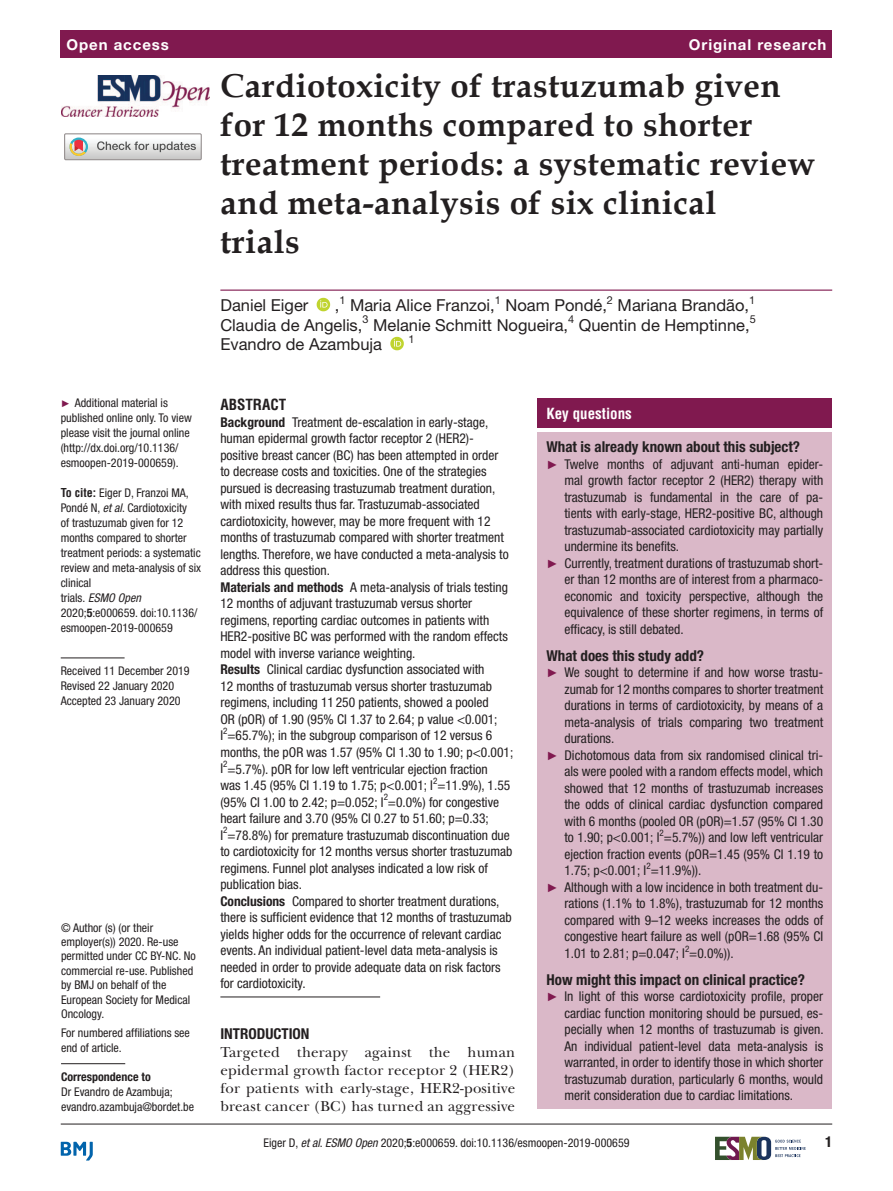
<style>
.page{position:relative;width:893px;height:1191px;background:#fff}
.page>*{position:absolute;margin:0;border:0;box-sizing:border-box;transform-origin:0 0}
.t1{font:700 33px/39px "Book Antiqua";letter-spacing:.015em;color:#231f20}
.t2{font:16.5px "Helvetica Neue LT Std";color:#231f20}
.t3{font:15px/18px "New Baskerville";letter-spacing:.015em;color:#231f20;text-align:justify}
.t4{font:700 condensed 15px "Helvetica Neue LT Std";color:#231f20}
.t5{font:700 15px "Helvetica Neue LT Std";letter-spacing:.065em;color:#fff}
.t6{font:700 condensed 15px "Helvetica";color:#fff}
.t7{font:700 condensed 15px "Helvetica";color:#231f20}
.t8{font:condensed 13.5px/16.5px "Helvetica Neue LT Std";color:#231f20}
.t9{font:condensed 12px/15px "Helvetica Neue LT Std";color:#231f20}
.t10{font:700 condensed 12px "Helvetica Neue LT Std";color:#231f20}
.t11{font:10.95px "Helvetica Neue LT Std";color:#231f20}
.s1{font-family:"Arial";font-stretch:normal;font-size:9.75px;color:#80194f}
.s2{font-family:"Helvetica LT Std";font-weight:700}
.s3{font-style:italic}
.s4{font-weight:700}
.s5{font-family:"Arial";font-stretch:normal;font-size:12px;color:#80194f}
</style>
<div class="page">
<hr style="left:61px;top:1123px;width:771px;height:1px;background:#231f20">
<svg style="left:715px;top:1136px;width:91px;height:24px"></svg>
<svg style="left:61px;top:1141px;width:32px;height:19px"></svg>
<div style="left:61px;top:31px;width:771px;height:27px;background:#80194f"></div>
<div style="left:64px;top:133px;width:138px;height:27px;border:1px solid #969090"></div>
<svg style="left:65px;top:134px;width:136px;height:26px"></svg>
<img style="left:62px;top:76px;width:148px;height:41px">
<hr style="left:220px;top:289px;width:612px;height:2px;background:#80194f">
<svg style="left:317px;top:298px;width:13px;height:13px"></svg>
<svg style="left:390px;top:337px;width:14px;height:13px"></svg>
<hr style="left:61px;top:657px;width:64px;height:1px;background:#231f20">
<hr style="left:61px;top:1063px;width:64px;height:1px;background:#231f20">
<hr style="left:220px;top:996px;width:160px;height:1px;background:#231f20">
<div style="left:537px;top:398px;width:295px;height:30px;background:#80194f"></div>
<div style="left:537px;top:432px;width:295px;height:677px;background:#dab8c8"></div>
<p class="t5" style="left:66px;top:35px;width:104px">Open access</p>
<p class="t9" style="left:61px;top:395px;width:133px"><span class="s1">►</span> Additional material is published online only. To view please visit the journal online (http://dx.doi.org/10.1136/ esmoopen-2019-000659).</p>
<p class="t9" style="left:61px;top:485px;width:142px"><span class="s2">To cite:</span> Eiger D, Franzoi MA,<br>Pondé N, <span class="s3">et al</span>. Cardiotoxicity<br>of trastuzumab given for 12 months compared to shorter treatment periods: a systematic review and meta-analysis of six clinical<br>trials. <span class="s3">ESMO Open<br></span>2020;<span class="s4">5</span>:e000659. doi:10.1136/ esmoopen-2019-000659</p>
<p class="t9" style="left:61px;top:663px;width:130px">Received 11 December 2019<br>Revised 22 January 2020<br>Accepted 23 January 2020</p>
<p class="t9" style="left:61px;top:920px;width:136px;line-height:14.4px">© Author (s) (or their employer(s)) 2020. Re-use permitted under CC BY-NC. No commercial re-use. Published by BMJ on behalf of the<br>European Society for Medical<br>Oncology.</p>
<p class="t9" style="left:61px;top:1025px;width:130px">For numbered affiliations see end of article.</p>
<p class="t10" style="left:61px;top:1069px;width:91px">Correspondence to</p>
<p class="t9" style="left:61px;top:1083px;width:135px">Dr Evandro de Azambuja; evandro.azambuja@bordet.be</p>
<p class="t5" style="left:689px;top:35px;width:139px">Original research</p>
<h1 class="t1" style="left:220px;top:66px;width:596px">Cardiotoxicity of trastuzumab given for 12 months compared to shorter treatment periods: a systematic review and meta-analysis of six clinical<br>trials</h1>
<p class="t11" style="left:339px;top:293px;width:8px">1</p>
<p class="t2" style="left:350px;top:296px;width:146px">Maria Alice Franzoi,</p>
<p class="t11" style="left:495px;top:293px;width:8px">1</p>
<p class="t2" style="left:505px;top:296px;width:103px">Noam Pondé,</p>
<p class="t11" style="left:607px;top:293px;width:8px">2</p>
<p class="t2" style="left:618px;top:296px;width:133px">Mariana Brandão,</p>
<p class="t11" style="left:749px;top:293px;width:8px">1</p>
<p class="t2" style="left:220px;top:315px;width:144px">Claudia de Angelis,</p>
<p class="t11" style="left:362px;top:313px;width:8px">3</p>
<p class="t2" style="left:373px;top:315px;width:196px">Melanie Schmitt Nogueira,</p>
<p class="t11" style="left:568px;top:313px;width:8px">4</p>
<p class="t2" style="left:579px;top:315px;width:172px">Quentin de Hemptinne,</p>
<p class="t11" style="left:750px;top:313px;width:8px">5</p>
<p class="t2" style="left:220px;top:335px;width:163px">Evandro de Azambuja</p>
<p class="t11" style="left:408px;top:332px;width:8px">1</p>
<p class="t2" style="left:220px;top:296px;width:89px">Daniel Eiger</p>
<p class="t2" style="left:335px;top:296px;width:6px">,</p>
<p class="t7" style="left:220px;top:395px;width:67px">Abstract</p>
<p class="t8" style="left:220px;top:414px;width:294px"><span class="s4">Background</span> Treatment de-escalation in early-stage, human epidermal growth factor receptor 2 (HER2)- positive breast cancer (BC) has been attempted in order<br>to decrease costs and toxicities. One of the strategies pursued is decreasing trastuzumab treatment duration, with mixed results thus far. Trastuzumab-associated cardiotoxicity, however, may be more frequent with 12 months of trastuzumab compared with shorter treatment lengths. Therefore, we have conducted a meta-analysis to address this question.<br><span class="s4">Materials and methods</span> A meta-analysis of trials testing 12 months of adjuvant trastuzumab versus shorter regimens, reporting cardiac outcomes in patients with HER2-positive BC was performed with the random effects model with inverse variance weighting.<br><span class="s4">Results</span> Clinical cardiac dysfunction associated with<br>12 months of trastuzumab versus shorter trastuzumab regimens, including 11 250 patients, showed a pooled<br>OR (pOR) of 1.90 (95% CI 1.37 to 2.64; p value &lt;0.001; I<sup>2</sup>=65.7%); in the subgroup comparison of 12 versus 6 months, the pOR was 1.57 (95% CI 1.30 to 1.90; p&lt;0.001; I<sup>2</sup>=5.7%). pOR for low left ventricular ejection fraction<br>was 1.45 (95% CI 1.19 to 1.75; p&lt;0.001; I<sup>2</sup>=11.9%), 1.55 (95% CI 1.00 to 2.42; p=0.052; I<sup>2</sup>=0.0%) for congestive heart failure and 3.70 (95% CI 0.27 to 51.60; p=0.33; I<sup>2</sup>=78.8%) for premature trastuzumab discontinuation due to cardiotoxicity for 12 months versus shorter trastuzumab regimens. Funnel plot analyses indicated a low risk of publication bias.<br><span class="s4">Conclusions</span> Compared to shorter treatment durations, there is sufficient evidence that 12 months of trastuzumab yields higher odds for the occurrence of relevant cardiac events. An individual patient-level data meta-analysis is needed in order to provide adequate data on risk factors for cardiotoxicity.</p>
<p class="t4" style="left:220px;top:1024px;width:91px">Introduction</p>
<p class="t3" style="left:220px;top:1043px;width:296px">Targeted therapy against the human epidermal growth factor receptor 2 (HER2) for patients with early-stage, HER2-positive breast cancer (BC) has turned an aggressive</p>
<p class="t6" style="left:546px;top:404px;width:87px">Key questions</p>
<p class="t4" style="left:546px;top:438px;width:255px">What is already known about this subject?</p>
<p class="t8" style="left:546px;top:455px;width:278px"><span class="s5">►</span> Twelve months of adjuvant anti-human epider-</p>
<p class="t8" style="left:564px;top:472px;width:260px">mal growth factor receptor 2 (HER2) therapy with</p>
<p class="t8" style="left:564px;top:488px;width:260px">trastuzumab is fundamental in the care of pa-</p>
<p class="t8" style="left:564px;top:505px;width:260px">tients with early-stage, HER2-positive BC, although</p>
<p class="t8" style="left:564px;top:521px;width:260px">trastuzumab-associated cardiotoxicity may partially</p>
<p class="t8" style="left:564px;top:538px;width:116px">undermine its benefits.</p>
<p class="t8" style="left:546px;top:554px;width:278px"><span class="s5">►</span> Currently, treatment durations of trastuzumab short-</p>
<p class="t8" style="left:564px;top:571px;width:260px">er than 12 months are of interest from a pharmaco-</p>
<p class="t8" style="left:564px;top:587px;width:260px">economic and toxicity perspective, although the</p>
<p class="t8" style="left:564px;top:604px;width:260px">equivalence of these shorter regimens, in terms of</p>
<p class="t8" style="left:564px;top:620px;width:121px">efficacy, is still debated.</p>
<p class="t4" style="left:546px;top:646px;width:159px">What does this study add?</p>
<p class="t8" style="left:546px;top:664px;width:278px"><span class="s5">►</span> We sought to determine if and how worse trastu-</p>
<p class="t8" style="left:564px;top:680px;width:260px">zumab for 12 months compares to shorter treatment</p>
<p class="t8" style="left:564px;top:697px;width:260px">durations in terms of cardiotoxicity, by means of a</p>
<p class="t8" style="left:564px;top:713px;width:260px">meta-analysis of trials comparing two treatment</p>
<p class="t8" style="left:564px;top:730px;width:51px">durations.</p>
<p class="t8" style="left:546px;top:746px;width:278px"><span class="s5">►</span> Dichotomous data from six randomised clinical tri-</p>
<p class="t8" style="left:564px;top:763px;width:260px">als were pooled with a random effects model, which</p>
<p class="t8" style="left:564px;top:779px;width:260px">showed that 12 months of trastuzumab increases</p>
<p class="t8" style="left:564px;top:796px;width:260px">the odds of clinical cardiac dysfunction compared</p>
<p class="t8" style="left:564px;top:812px;width:260px">with 6 months (pooled OR (pOR)=1.57 (95% CI 1.30</p>
<p class="t8" style="left:564px;top:829px;width:260px">to 1.90; p&lt;0.001; I<sup>2</sup>=5.7%)) and low left ventricular</p>
<p class="t8" style="left:564px;top:845px;width:260px">ejection fraction events (pOR=1.45 (95% CI 1.19 to</p>
<p class="t8" style="left:564px;top:862px;width:138px">1.75; p&lt;0.001; I<sup>2</sup>=11.9%)).</p>
<p class="t8" style="left:546px;top:878px;width:278px"><span class="s5">►</span> Although with a low incidence in both treatment du-</p>
<p class="t8" style="left:564px;top:895px;width:260px">rations (1.1% to 1.8%), trastuzumab for 12 months</p>
<p class="t8" style="left:564px;top:911px;width:260px">compared with 9–12 weeks increases the odds of</p>
<p class="t8" style="left:564px;top:928px;width:260px">congestive heart failure as well (pOR=1.68 (95% CI</p>
<p class="t8" style="left:564px;top:944px;width:171px">1.01 to 2.81; p=0.047; I<sup>2</sup>=0.0%)).</p>
<p class="t4" style="left:546px;top:970px;width:260px">How might this impact on clinical practice?</p>
<p class="t8" style="left:564px;top:988px;width:261px;text-align:justify;text-indent:-18px"><span class="s5">►</span> In light of this worse cardiotoxicity profile, proper cardiac function monitoring should be pursued, es&shy;pecially when 12 months of trastuzumab is given.<br>An individual patient-level data meta-analysis is warranted, in order to identify those in which shorter trastuzumab duration, particularly 6 months, would merit consideration due to cardiac limitations.</p>
<p class="t9" style="left:263px;top:1135px;width:368px">Eiger D, <span class="s3">et al</span>. <span class="s3">ESMO Open</span> 2020;<span class="s4">5</span>:e000659. doi:10.1136/esmoopen-2019-000659</p>
<p class="t4" style="left:825px;top:1132px;width:9px">1</p>
</div>
